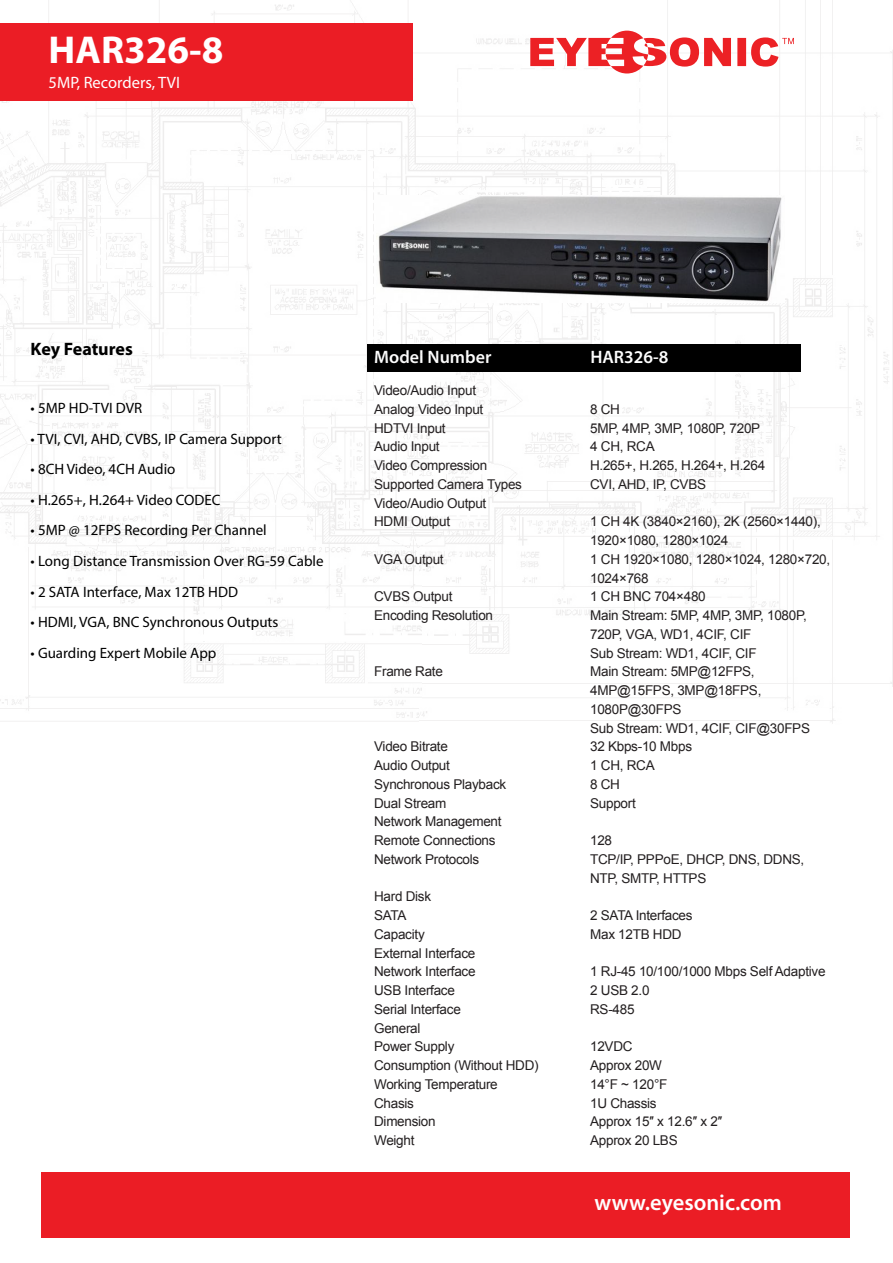
<style>
.page{position:relative;width:893px;height:1263px;background:#fff}
.page>*{position:absolute;margin:0;border:0;box-sizing:border-box;transform-origin:0 0}
.t1{font:700 39px "Myriad Pro";color:#fff}
.t2{font:600 22.5px "Myriad Pro";color:#fff}
.t3{font:600 18px "Myriad Pro";color:#fff}
.t4{font:700 18px "Myriad Pro";letter-spacing:-.005em;color:#000}
.t5{font:16.5px "Myriad Pro";color:#fff}
.t6{font:15px "Myriad Pro";color:#000}
.t7{font:13.5px/18.8px "Arial";letter-spacing:-.02em;color:#231f20}
</style>
<div class="page">
<img style="left:0;top:0;width:420px;height:548px">
<img style="left:420px;top:0;width:473px;height:724px">
<svg style="left:530px;top:31px;width:264px;height:43px"></svg>
<div style="left:0;top:23px;width:412px;height:78px;background:#eb1d25"></div>
<div style="left:41px;top:1173px;width:809px;height:65px;background:#eb1d25"></div>
<div style="left:368px;top:344px;width:433px;height:27px;background:#000"></div>
<img style="left:376px;top:195px;width:408px;height:108px">
<h1 class="t1" style="left:49px;top:24px;width:176px">HAR326-8</h1>
<p class="t5" style="left:49px;top:72px;width:133px">5MP, Recorders, TVI</p>
<h3 class="t4" style="left:31px;top:337px;width:104px">Key Features</h3>
<p class="t6" style="left:31px;top:399px;width:113px">• 5MP HD-TVI DVR</p>
<p class="t6" style="left:31px;top:429px;width:253px">• TVI, CVI, AHD, CVBS, IP Camera Support</p>
<p class="t6" style="left:31px;top:460px;width:146px">• 8CH Video, 4CH Audio</p>
<p class="t6" style="left:31px;top:491px;width:192px">• H.265+, H.264+ Video CODEC</p>
<p class="t6" style="left:31px;top:521px;width:238px">• 5MP @ 12FPS Recording Per Channel</p>
<p class="t6" style="left:31px;top:552px;width:294px">• Long Distance Transmission Over RG-59 Cable</p>
<p class="t6" style="left:31px;top:582px;width:209px">• 2 SATA Interface, Max 12TB HDD</p>
<p class="t6" style="left:31px;top:613px;width:249px">• HDMI, VGA, BNC Synchronous Outputs</p>
<p class="t6" style="left:31px;top:644px;width:187px">• Guarding Expert Mobile App</p>
<h3 class="t3" style="left:374px;top:346px;width:119px">Model Number</h3>
<h3 class="t3" style="left:590px;top:346px;width:80px">HAR326-8</h3>
<p class="t7" style="left:374px;top:381px;width:111px">Video/Audio Input<br>Analog Video Input</p>
<p class="t7" style="left:590px;top:400px;width:31px">8 CH</p>
<p class="t7" style="left:374px;top:419px;width:73px">HDTVI Input</p>
<p class="t7" style="left:590px;top:419px;width:172px">5MP, 4MP, 3MP, 1080P, 720P</p>
<p class="t7" style="left:374px;top:437px;width:67px">Audio Input</p>
<p class="t7" style="left:590px;top:437px;width:66px">4 CH, RCA</p>
<p class="t7" style="left:374px;top:456px;width:115px">Video Compression</p>
<p class="t7" style="left:590px;top:456px;width:177px">H.265+, H.265, H.264+, H.264</p>
<p class="t7" style="left:374px;top:475px;width:149px">Supported Camera Types</p>
<p class="t7" style="left:590px;top:475px;width:117px">CVI, AHD, IP, CVBS</p>
<p class="t7" style="left:374px;top:494px;width:114px">Video/Audio Output<br>HDMI Output</p>
<p class="t7" style="left:590px;top:512px;width:232px">1 CH 4K (3840×2160), 2K (2560×1440),<br>1920×1080, 1280×1024</p>
<p class="t7" style="left:374px;top:550px;width:71px">VGA Output</p>
<p class="t7" style="left:590px;top:550px;width:242px">1 CH 1920×1080, 1280×1024, 1280×720,<br>1024×768</p>
<p class="t7" style="left:374px;top:587px;width:80px">CVBS Output</p>
<p class="t7" style="left:590px;top:587px;width:117px">1 CH BNC 704×480</p>
<p class="t7" style="left:374px;top:606px;width:120px">Encoding Resolution</p>
<p class="t7" style="left:590px;top:606px;width:218px">Main Stream: 5MP, 4MP, 3MP, 1080P,<br>720P, VGA, WD1, 4CIF, CIF<br>Sub Stream: WD1, 4CIF, CIF</p>
<p class="t7" style="left:374px;top:662px;width:70px">Frame Rate</p>
<p class="t7" style="left:590px;top:662px;width:221px">Main Stream: 5MP@12FPS,<br>4MP@15FPS, 3MP@18FPS,<br>1080P@30FPS<br>Sub Stream: WD1, 4CIF, CIF@30FPS</p>
<p class="t7" style="left:374px;top:737px;width:75px">Video Bitrate</p>
<p class="t7" style="left:590px;top:737px;width:104px">32 Kbps-10 Mbps</p>
<p class="t7" style="left:374px;top:756px;width:77px">Audio Output</p>
<p class="t7" style="left:590px;top:756px;width:66px">1 CH, RCA</p>
<p class="t7" style="left:374px;top:775px;width:134px">Synchronous Playback</p>
<p class="t7" style="left:590px;top:775px;width:31px">8 CH</p>
<p class="t7" style="left:374px;top:794px;width:74px">Dual Stream</p>
<p class="t7" style="left:590px;top:794px;width:47px">Support</p>
<p class="t7" style="left:374px;top:812px;width:129px">Network Management<br>Remote Connections</p>
<p class="t7" style="left:590px;top:831px;width:23px">128</p>
<p class="t7" style="left:374px;top:850px;width:107px">Network Protocols</p>
<p class="t7" style="left:590px;top:850px;width:216px">TCP/IP, PPPoE, DHCP, DNS, DDNS,<br>NTP, SMTP, HTTPS</p>
<p class="t7" style="left:374px;top:887px;width:59px">Hard Disk<br>SATA</p>
<p class="t7" style="left:590px;top:906px;width:104px">2 SATA Interfaces</p>
<p class="t7" style="left:374px;top:925px;width:52px">Capacity</p>
<p class="t7" style="left:590px;top:925px;width:93px">Max 12TB HDD</p>
<p class="t7" style="left:374px;top:944px;width:103px">External Interface<br>Network Interface</p>
<p class="t7" style="left:590px;top:962px;width:237px">1 RJ-45 10/100/1000 Mbps Self Adaptive</p>
<p class="t7" style="left:374px;top:981px;width:82px">USB Interface</p>
<p class="t7" style="left:590px;top:981px;width:61px">2 USB 2.0</p>
<p class="t7" style="left:374px;top:1000px;width:88px">Serial Interface</p>
<p class="t7" style="left:590px;top:1000px;width:46px">RS-485</p>
<p class="t7" style="left:374px;top:1019px;width:82px">General<br>Power Supply</p>
<p class="t7" style="left:590px;top:1037px;width:44px">12VDC</p>
<p class="t7" style="left:374px;top:1056px;width:166px">Consumption (Without HDD)</p>
<p class="t7" style="left:590px;top:1056px;width:73px">Approx 20W</p>
<p class="t7" style="left:374px;top:1075px;width:125px">Working Temperature</p>
<p class="t7" style="left:590px;top:1075px;width:79px">14°F ~ 120°F</p>
<p class="t7" style="left:374px;top:1094px;width:41px">Chasis</p>
<p class="t7" style="left:590px;top:1094px;width:68px">1U Chassis</p>
<p class="t7" style="left:374px;top:1112px;width:63px">Dimension</p>
<p class="t7" style="left:590px;top:1112px;width:134px">Approx 15″ x 12.6″ x 2″</p>
<p class="t7" style="left:374px;top:1131px;width:42px">Weight</p>
<p class="t7" style="left:590px;top:1131px;width:89px">Approx 20 LBS</p>
<h2 class="t2" style="left:595px;top:1188px;width:189px">www.eyesonic.com</h2>
</div>
